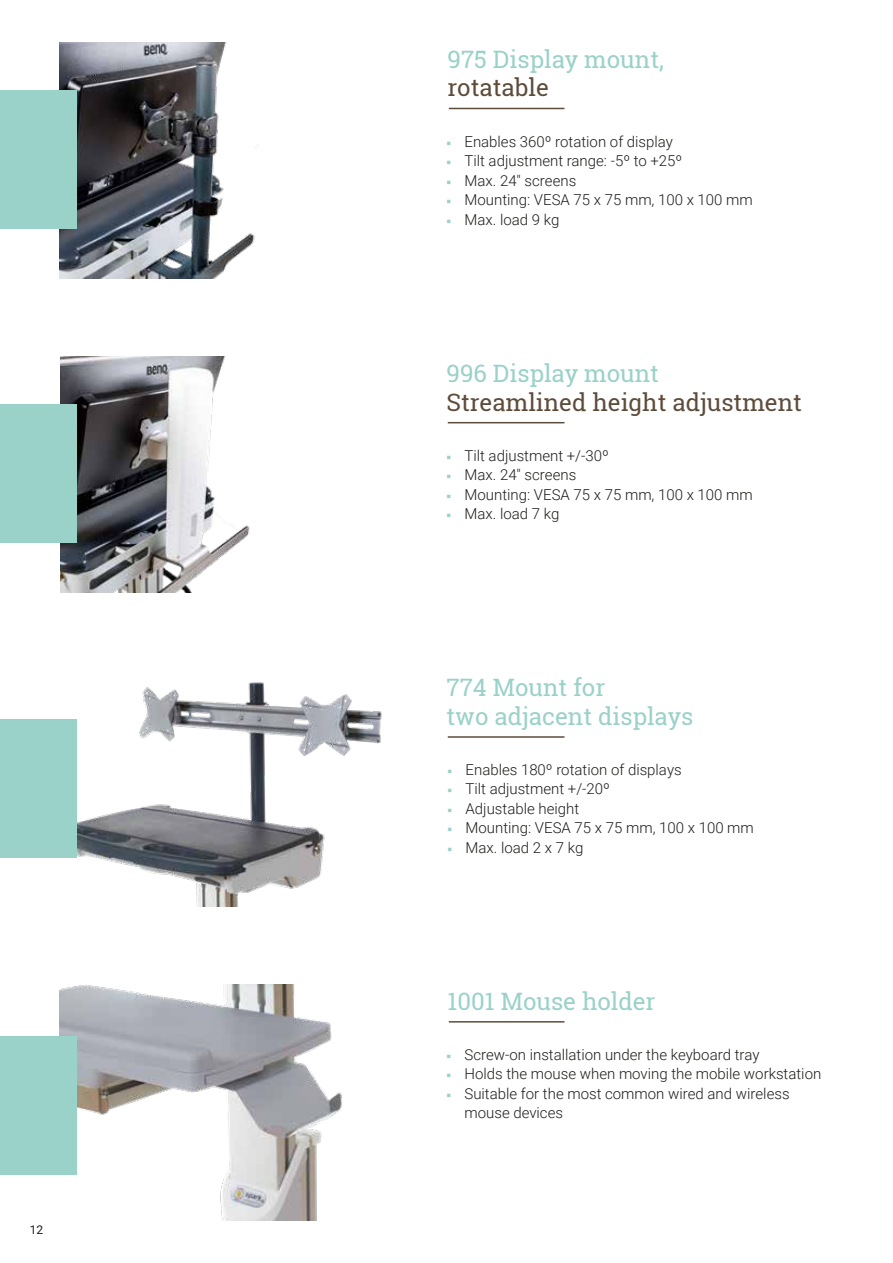
<style>
.page{position:relative;width:893px;height:1263px;background:#fff}
.page>*{position:absolute;margin:0;border:0;box-sizing:border-box;transform-origin:0 0}
.t1{font:24px/28.8px "Roboto Slab";color:#9ad1c8}
.t2{font:24px "Roboto Slab";color:#5e4c3b}
.t3{font:300 15px/19.5px "Roboto";color:#1d1d1b}
.t4{font:12px "Roboto";color:#1d1d1b}
.s1{font-family:"Arno Pro";font-weight:400;color:#9ad1c8}
</style>
<div class="page">
<img style="left:60px;top:42px;width:198px;height:236px">
<img style="left:77px;top:682px;width:305px;height:224px">
<img style="left:60px;top:984px;width:282px;height:236px">
<hr style="left:449px;top:108px;width:115px;height:1px;background:#5e4c3b">
<hr style="left:448px;top:422px;width:116px;height:1px;background:#5e4c3b">
<hr style="left:448px;top:736px;width:116px;height:2px;background:#5e4c3b">
<hr style="left:449px;top:1021px;width:115px;height:1px;background:#5e4c3b">
<img style="left:60px;top:356px;width:190px;height:236px">
<div style="left:0;top:90px;width:77px;height:139px;background:#9ad1c8"></div>
<div style="left:0;top:404px;width:77px;height:138px;background:#9ad1c8"></div>
<div style="left:0;top:719px;width:77px;height:139px;background:#9ad1c8"></div>
<div style="left:0;top:1036px;width:77px;height:138px;background:#9ad1c8"></div>
<p class="t4" style="left:30px;top:1221px;width:15px">12</p>
<h1 class="t1" style="left:448px;top:44px;width:218px">975 Display mount,</h1>
<h1 class="t2" style="left:448px;top:71px;width:103px">rotatable</h1>
<p class="t3" style="left:446px;top:131px;width:228px"><span class="s1">■</span> Enables 360º rotation of display</p>
<p class="t3" style="left:446px;top:151px;width:237px"><span class="s1">■</span> Tilt adjustment range: -5º to +25º</p>
<p class="t3" style="left:446px;top:170px;width:131px"><span class="s1">■</span> Max. 24″ screens</p>
<p class="t3" style="left:446px;top:190px;width:308px"><span class="s1">■</span> Mounting: VESA 75 x 75 mm, 100 x 100 mm</p>
<p class="t3" style="left:446px;top:209px;width:114px"><span class="s1">■</span> Max. load 9 kg</p>
<h1 class="t1" style="left:446px;top:358px;width:214px">996 Display mount</h1>
<h1 class="t2" style="left:446px;top:385px;width:357px">Streamlined height adjustment</h1>
<p class="t3" style="left:446px;top:445px;width:164px"><span class="s1">■</span> Tilt adjustment +/-30º</p>
<p class="t3" style="left:446px;top:464px;width:131px"><span class="s1">■</span> Max. 24″ screens</p>
<p class="t3" style="left:446px;top:484px;width:308px"><span class="s1">■</span> Mounting: VESA 75 x 75 mm, 100 x 100 mm</p>
<p class="t3" style="left:446px;top:503px;width:114px"><span class="s1">■</span> Max. load 7 kg</p>
<h1 class="t1" style="left:446px;top:673px;width:249px">774 Mount for<br>two adjacent displays</h1>
<p class="t3" style="left:448px;top:759px;width:236px"><span class="s1">■</span> Enables 180º rotation of displays</p>
<p class="t3" style="left:448px;top:779px;width:164px"><span class="s1">■</span> Tilt adjustment +/-20º</p>
<p class="t3" style="left:448px;top:798px;width:133px"><span class="s1">■</span> Adjustable height</p>
<p class="t3" style="left:448px;top:818px;width:308px"><span class="s1">■</span> Mounting: VESA 75 x 75 mm, 100 x 100 mm</p>
<p class="t3" style="left:448px;top:837px;width:137px"><span class="s1">■</span> Max. load 2 x 7 kg</p>
<h1 class="t1" style="left:448px;top:986px;width:210px">1001 Mouse holder</h1>
<p class="t3" style="left:446px;top:1044px;width:315px"><span class="s1">■</span> Screw-on installation under the keyboard tray</p>
<p class="t3" style="left:446px;top:1063px;width:376px"><span class="s1">■</span> Holds the mouse when moving the mobile workstation</p>
<p class="t3" style="left:464px;top:1083px;width:327px;text-indent:-18px"><span class="s1">■</span> Suitable for the most common wired and wireless mouse devices</p>
</div>
